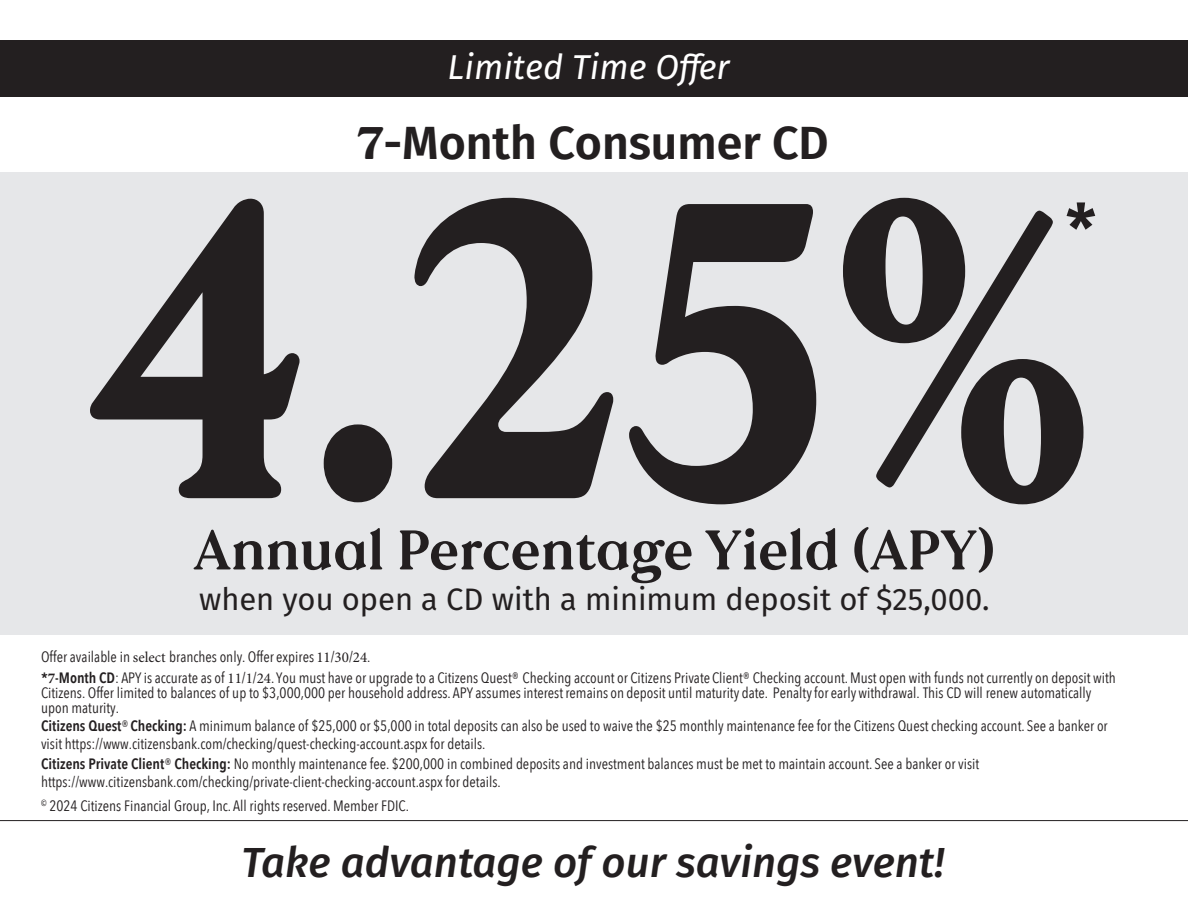
<style>
.page{position:relative;width:1188px;height:918px;background:#fff}
.page>*{position:absolute;margin:0;border:0;box-sizing:border-box;transform-origin:0 0}
.t1{font:700 414.3px "F37 Bobby";color:#231f20;scale:.87 1}
.t2{font:600 67.5px "Fira Sans";color:#231f20}
.t3{font:55.2px "F37 Bobby";color:#231f20}
.t4{font:600 46.5px "Fira Sans";color:#231f20}
.t5{font:italic 500 42px "Fira Sans";color:#231f20}
.t6{font:italic 34.5px "Fira Sans";color:#fff}
.t7{font:31.05px "Fira Sans";color:#231f20}
.t8{font:15px/18.1px "Avenir Next Condensed";color:#231f20}
.s1{font-family:"F37 Bobby";font-weight:700;font-size:45px}
.s2{font-family:"Minion Pro"}
.s3{font-weight:600}
.s4{font-family:"Minion Pro";font-weight:700}
</style>
<div class="page">
<div style="left:0;top:172px;width:1188px;height:462px;background:#e6e7e9"></div>
<div style="left:0;top:40px;width:1188px;height:56px;background:#231f20"></div>
<hr style="left:0;top:820px;width:1188px;height:1px;background:#231f20">
<p class="t6" style="left:448px;top:41px;width:284px">Limited Time Offer</p>
<h3 class="t4" style="left:357px;top:104px;width:473px"><span class="s1">7</span>-Month Consumer CD</h3>
<h1 class="t1" style="left:90px;top:50px;width:1155px">4.25%</h1>
<h2 class="t2" style="left:1066px;top:174px;width:32px">*</h2>
<p class="t3" style="left:194px;top:517px;width:803px">Annual Percentage Yield (APY)</p>
<p class="t7" style="left:199px;top:576px;width:792px">when you open a CD with a minimum deposit of $25,000.</p>
<p class="t8" style="left:41px;top:646px;width:1076px;line-height:21.1px">Offer available in <span class="s2">select</span> branches only. Offer expires <span class="s2">11</span>/<span class="s2">30</span>/<span class="s2">24</span>.<br><span class="s3">*</span><span class="s4">7</span><span class="s3">-Month CD</span>: APY is accurate as of <span class="s2">11</span>/<span class="s2">1</span>/<span class="s2">24</span>. You must have or upgrade to a Citizens Quest® Checking account or Citizens Private Client® Checking account. Must open with funds not currently on deposit with</p>
<p class="t8" style="left:41px;top:685px;width:1052px;line-height:15px">Citizens. Offer limited to balances of up to $3,000,000 per household address. APY assumes interest remains on deposit until maturity date. Penalty for early withdrawal. This CD will renew automatically upon maturity.</p>
<p class="t8" style="left:41px;top:716px;width:1068px"><span class="s3">Citizens Quest</span>® <span class="s3">Checking:</span> A minimum balance of $25,000 or $5,000 in total deposits can also be used to waive the $25 monthly maintenance fee for the Citizens Quest checking account. See a banker or visit https://www.citizensbank.com/checking/quest-checking-account.aspx for details.</p>
<p class="t8" style="left:41px;top:754px;width:940px"><span class="s3">Citizens Private Client</span>® <span class="s3">Checking:</span> No monthly maintenance fee. $200,000 in combined deposits and investment balances must be met to maintain account. See a banker or visit https://www.citizensbank.com/checking/private-client-checking-account.aspx for details.</p>
<p class="t8" style="left:41px;top:795px;width:370px"><sup>©</sup> 2024 Citizens Financial Group, Inc. All rights reserved. Member FDIC.</p>
<p class="t5" style="left:242px;top:829px;width:704px">Take advantage of our savings event!</p>
</div>
